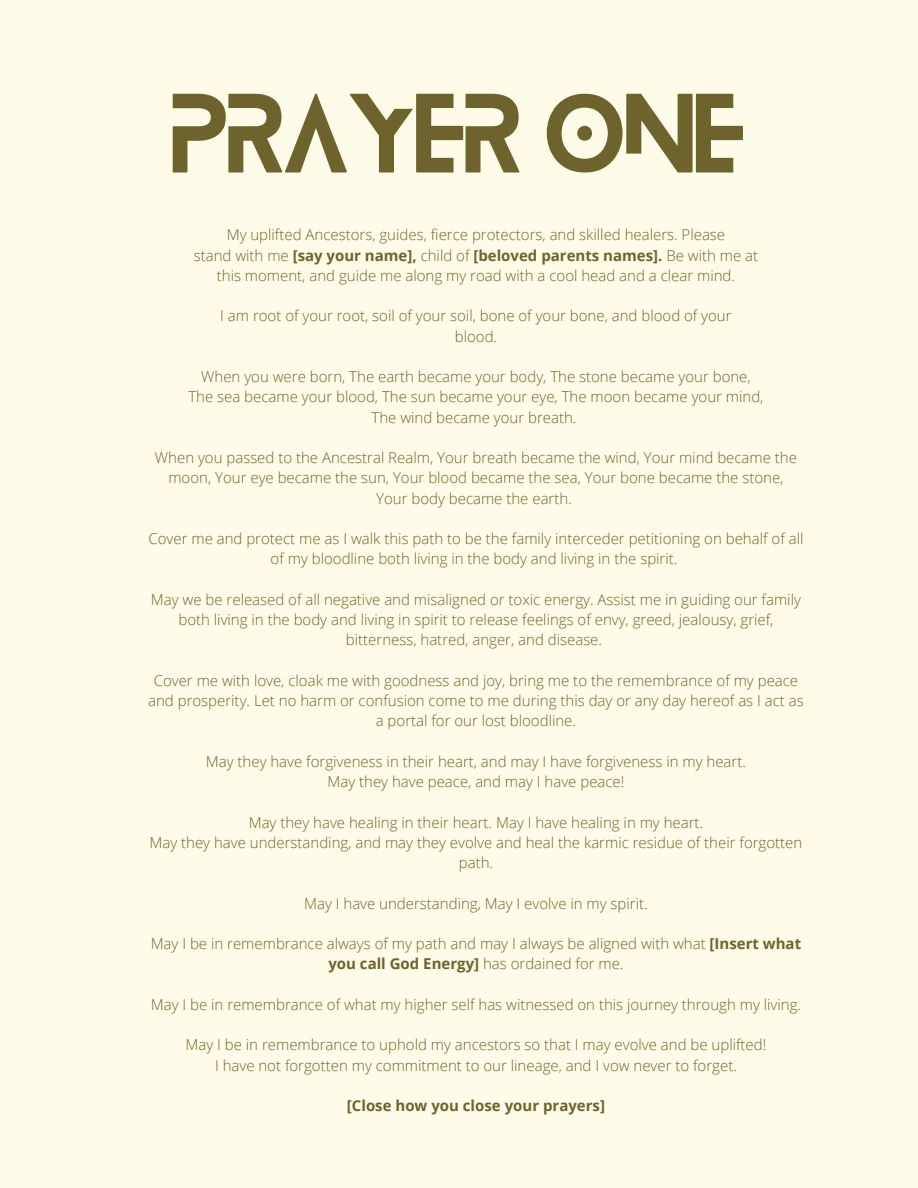
<style>
.page{position:relative;width:918px;height:1188px;background:#fffbe9}
.page>*{position:absolute;margin:0;border:0;box-sizing:border-box;transform-origin:0 0}
.t1{font:98.4px "Blanka";color:#6e632d}
.t2{font:300 15px/20.2px "Open Sans";color:#6e632d;text-align:center}
.t3{font:700 15px "Open Sans";color:#6e632d}
.s1{font-weight:700}
</style>
<div class="page">
<h1 class="t1" style="left:173px;top:64px;width:574px">PRAYER ONE</h1>
<p class="t2" style="left:194px;top:225px;width:566px">My uplifted Ancestors, guides, fierce protectors, and skilled healers. Please<br>stand with me <span class="s1">[say your name],</span> child of <span class="s1">[beloved parents names].</span> Be with me at this moment, and guide me along my road with a cool head and a clear mind.</p>
<p class="t2" style="left:220px;top:306px;width:513px">I am root of your root, soil of your soil, bone of your bone, and blood of your blood.</p>
<p class="t2" style="left:188px;top:366px;width:577px">When you were born, The earth became your body, The stone became your bone,<br>The sea became your blood, The sun became your eye, The moon became your mind,<br>The wind became your breath.</p>
<p class="t2" style="left:155px;top:447px;width:644px">When you passed to the Ancestral Realm, Your breath became the wind, Your mind became the moon, Your eye became the sun, Your blood became the sea, Your bone became the stone,<br>Your body became the earth.</p>
<p class="t2" style="left:148px;top:528px;width:656px">Cover me and protect me as I walk this path to be the family interceder petitioning on behalf of all of my bloodline both living in the body and living in the spirit.</p>
<p class="t2" style="left:151px;top:589px;width:652px">May we be released of all negative and misaligned or toxic energy. Assist me in guiding our family both living in the body and living in spirit to release feelings of envy, greed, jealousy, grief, bitterness, hatred, anger, and disease.</p>
<p class="t2" style="left:148px;top:670px;width:657px">Cover me with love, cloak me with goodness and joy, bring me to the remembrance of my peace and prosperity. Let no harm or confusion come to me during this day or any day hereof as I act as a portal for our lost bloodline.</p>
<p class="t2" style="left:206px;top:751px;width:542px">May they have forgiveness in their heart, and may I have forgiveness in my heart.<br>May they have peace, and may I have peace!</p>
<p class="t2" style="left:150px;top:812px;width:654px">May they have healing in their heart. May I have healing in my heart.<br>May they have understanding, and may they evolve and heal the karmic residue of their forgotten path.</p>
<p class="t2" style="left:304px;top:893px;width:345px">May I have understanding, May I evolve in my spirit.</p>
<p class="t2" style="left:151px;top:933px;width:652px">May I be in remembrance always of my path and may I always be aligned with what <span class="s1">[Insert what you call God Energy]</span> has ordained for me.</p>
<p class="t2" style="left:151px;top:994px;width:652px">May I be in remembrance of what my higher self has witnessed on this journey through my living.</p>
<p class="t2" style="left:186px;top:1035px;width:582px">May I be in remembrance to uphold my ancestors so that I may evolve and be uplifted!<br>I have not forgotten my commitment to our lineage, and I vow never to forget.</p>
<p class="t3" style="left:347px;top:1095px;width:260px">[Close how you close your prayers]</p>
</div>
